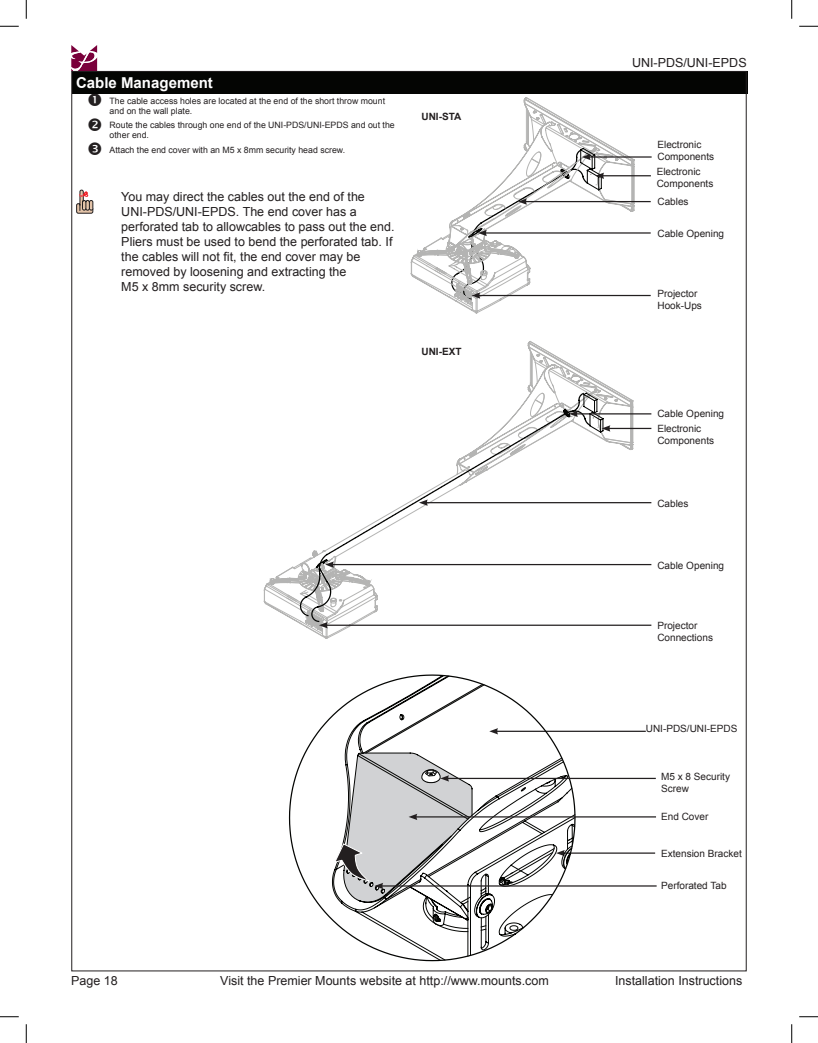
<style>
.page{position:relative;width:818px;height:1043px;background:#fff}
.page>*{position:absolute;margin:0;border:0;box-sizing:border-box;transform-origin:0 0}
.t1{font:700 15px "Arial";color:#fff}
.t2{font:12.5px/15px "Arial";color:#231f20}
.t3{font:10px/12px "Arial";color:#231f20}
.t4{font:700 10px "Arial";color:#231f20}
.t5{font:8.75px/10px "Arial";color:#231f20}
</style>
<div class="page">
<svg style="left:71px;top:45px;width:26px;height:26px"></svg>
<div style="left:72px;top:71px;width:675px;height:22px;background:#040503"></div>
<svg style="left:76px;top:190px;width:17px;height:23px"></svg>
<hr style="left:496px;top:730px;width:149px;height:2px;background:#231f20">
<hr style="left:563px;top:852px;width:92px;height:1px;background:#231f20">
<svg style="left:288px;top:674px;width:288px;height:287px"></svg>
<svg style="left:332px;top:675px;width:243px;height:285px"></svg>
<svg style="left:528px;top:342px;width:104px;height:224px"></svg>
<svg style="left:591px;top:472px;width:12px;height:94px"></svg>
<svg style="left:327px;top:460px;width:264px;height:106px"></svg>
<hr style="left:478px;top:295px;width:172px;height:1px;background:#231f20">
<hr style="left:485px;top:232px;width:165px;height:2px;background:#231f20">
<hr style="left:525px;top:201px;width:125px;height:1px;background:#231f20">
<hr style="left:588px;top:156px;width:63px;height:2px;background:#231f20">
<hr style="left:602px;top:175px;width:49px;height:1px;background:#231f20">
<svg style="left:410px;top:97px;width:224px;height:217px"></svg>
<hr style="left:608px;top:428px;width:43px;height:1px;background:#231f20">
<hr style="left:426px;top:502px;width:225px;height:1px;background:#231f20">
<svg style="left:419px;top:499px;width:9px;height:7px"></svg>
<hr style="left:332px;top:564px;width:319px;height:1px;background:#231f20">
<hr style="left:326px;top:624px;width:325px;height:2px;background:#231f20">
<svg style="left:263px;top:549px;width:115px;height:90px"></svg>
<hr style="left:576px;top:413px;width:75px;height:1px;background:#231f20">
<svg style="left:458px;top:354px;width:160px;height:118px"></svg>
<hr style="left:415px;top:816px;width:241px;height:1px;background:#231f20">
<hr style="left:381px;top:885px;width:275px;height:1px;background:#231f20">
<hr style="left:447px;top:777px;width:208px;height:2px;background:#231f20">
<svg style="left:333px;top:752px;width:239px;height:197px"></svg>
<svg style="left:0;top:25px;width:19px;height:2px"></svg>
<svg style="left:799px;top:25px;width:19px;height:2px"></svg>
<svg style="left:0;top:1016px;width:19px;height:1px"></svg>
<svg style="left:799px;top:1016px;width:19px;height:1px"></svg>
<svg style="left:25px;top:0;width:2px;height:19px"></svg>
<svg style="left:25px;top:1024px;width:2px;height:18px"></svg>
<svg style="left:791px;top:0;width:1px;height:19px"></svg>
<svg style="left:791px;top:1024px;width:1px;height:18px"></svg>
<p class="t1" style="left:76px;top:72px;width:138px">Cable Management</p>
<p class="t5" style="left:110px;top:96px;width:277px;text-indent:-23px">■ The cable access holes are located at the end of the short throw mount and on the wall plate.</p>
<p class="t5" style="left:110px;top:120px;width:287px;text-indent:-23px">□ Route the cables through one end of the UNI-PDS/UNI-EPDS and out the other end.</p>
<p class="t5" style="left:110px;top:145px;width:237px">Attach the end cover with an M5 x 8mm security head screw.</p>
<p class="t2" style="left:121px;top:189px;width:275px">You may direct the cables out the end of the UNI-PDS/UNI-EPDS. The end cover has a perforated tab to allowcables to pass out the end.<br>Pliers must be used to bend the perforated tab. If the cables will not fit, the end cover may be removed by loosening and extracting the<br>M5 x 8mm security screw.</p>
<p class="t4" style="left:421px;top:109px;width:41px">UNI-STA</p>
<p class="t4" style="left:421px;top:344px;width:41px">UNI-EXT</p>
<p class="t2" style="left:632px;top:55px;width:116px">UNI-PDS/UNI-EPDS</p>
<p class="t3" style="left:657px;top:138px;width:58px">Electronic<br>Components</p>
<p class="t3" style="left:657px;top:196px;width:33px">Cables</p>
<p class="t3" style="left:657px;top:227px;width:68px">Cable Opening</p>
<p class="t3" style="left:656px;top:166px;width:58px">Electronic<br>Components</p>
<p class="t3" style="left:657px;top:287px;width:46px">Projector<br>Hook-Ups</p>
<p class="t3" style="left:657px;top:408px;width:68px">Cable Opening</p>
<p class="t3" style="left:657px;top:422px;width:58px">Electronic<br>Components</p>
<p class="t3" style="left:657px;top:497px;width:33px">Cables</p>
<p class="t3" style="left:657px;top:559px;width:68px">Cable Opening</p>
<p class="t3" style="left:657px;top:619px;width:57px">Projector<br>Connections</p>
<p class="t3" style="left:645px;top:722px;width:93px">UNI-PDS/UNI-EPDS</p>
<p class="t3" style="left:661px;top:770px;width:70px">M5 x 8 Security<br>Screw</p>
<p class="t3" style="left:661px;top:810px;width:49px">End Cover</p>
<p class="t3" style="left:661px;top:847px;width:82px">Extension Bracket</p>
<p class="t3" style="left:661px;top:879px;width:67px">Perforated Tab</p>
<p class="t2" style="left:71px;top:972px;width:48px">Page 18</p>
<p class="t2" style="left:220px;top:972px;width:330px">Visit the Premier Mounts website at http://www.mounts.com</p>
<p class="t2" style="left:615px;top:972px;width:129px">Installation Instructions</p>
</div>
